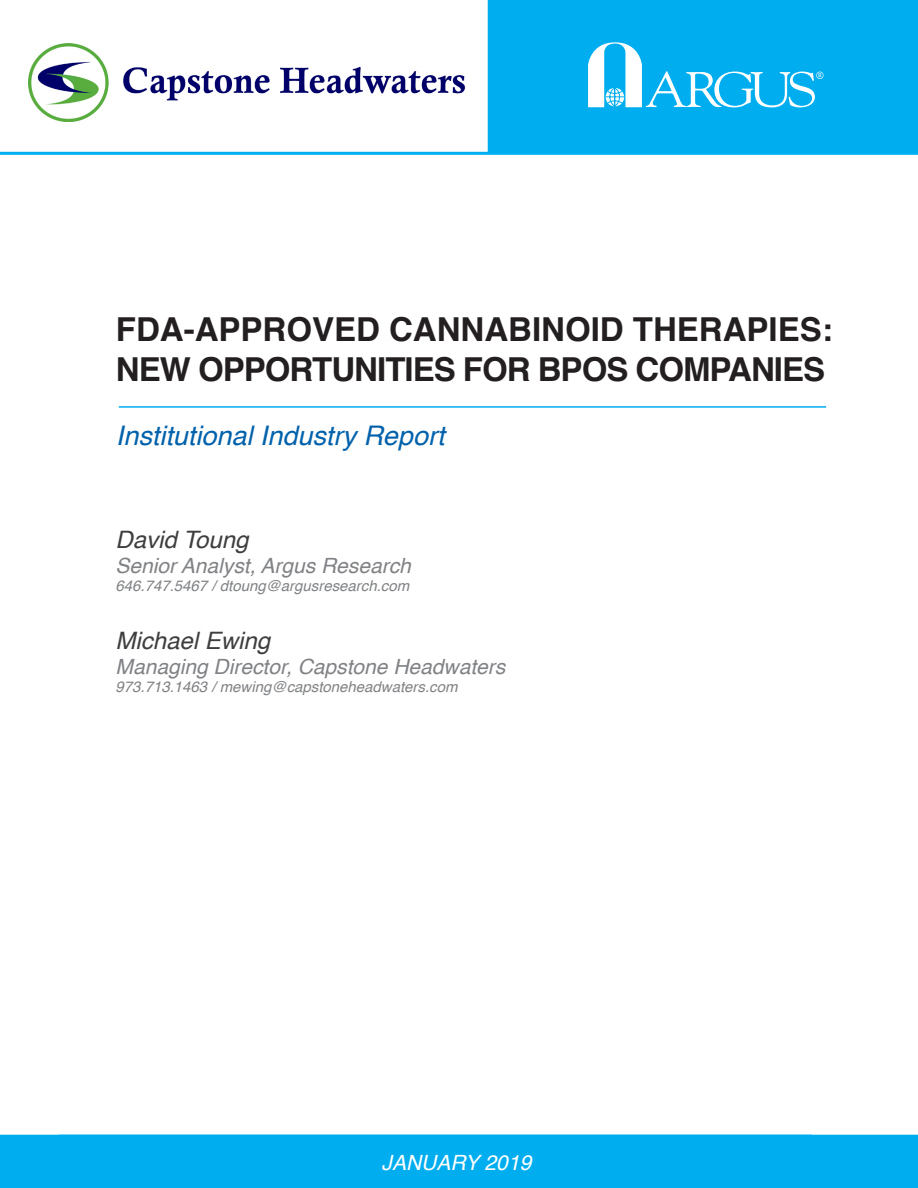
<style>
.page{position:relative;width:918px;height:1188px;background:#fff}
.page>*{position:absolute;margin:0;border:0;box-sizing:border-box;transform-origin:0 0}
.t1{font:700 33px/39.6px "Helvetica";letter-spacing:-.015em;color:#231f20}
.t2{font:italic 27px "Helvetica";color:#0161ab}
.t3{font:italic 24px "Helvetica";color:#3e3e3f}
.t4{font:italic 21px "Helvetica";color:#808285}
.t5{font:italic 21px "Helvetica";color:#fff}
.t6{font:italic 15px "Helvetica";color:#808285}
</style>
<div class="page">
<div style="left:0;top:1135px;width:918px;height:53px;background:#00aeef"></div>
<hr style="left:119px;top:406px;width:707px;height:2px;background:#00aeef">
<div style="left:488px;top:0;width:430px;height:152px;background:#00aeef"></div>
<hr style="left:0;top:152px;width:918px;height:3px;background:#00aeef">
<img style="left:28px;top:43px;width:437px;height:79px">
<svg style="left:588px;top:42px;width:236px;height:65px"></svg>
<p class="t1" style="left:116px;top:310px;width:718px">FDA-APPROVED CANNABINOID THERAPIES:<br>NEW OPPORTUNITIES FOR BPOS COMPANIES</p>
<p class="t2" style="left:116px;top:415px;width:330px">Institutional Industry Report</p>
<p class="t3" style="left:116px;top:521px;width:134px">David Toung</p>
<p class="t4" style="left:116px;top:549px;width:297px">Senior Analyst, Argus Research</p>
<p class="t6" style="left:116px;top:574px;width:295px">646.747.5467 / dtoung@argusresearch.com</p>
<p class="t3" style="left:116px;top:622px;width:156px">Michael Ewing</p>
<p class="t4" style="left:116px;top:650px;width:391px">Managing Director, Capstone Headwaters</p>
<p class="t6" style="left:116px;top:675px;width:344px">973.713.1463 / mewing@capstoneheadwaters.com</p>
<p class="t5" style="left:382px;top:1146px;width:151px">JANUARY 2019</p>
</div>
